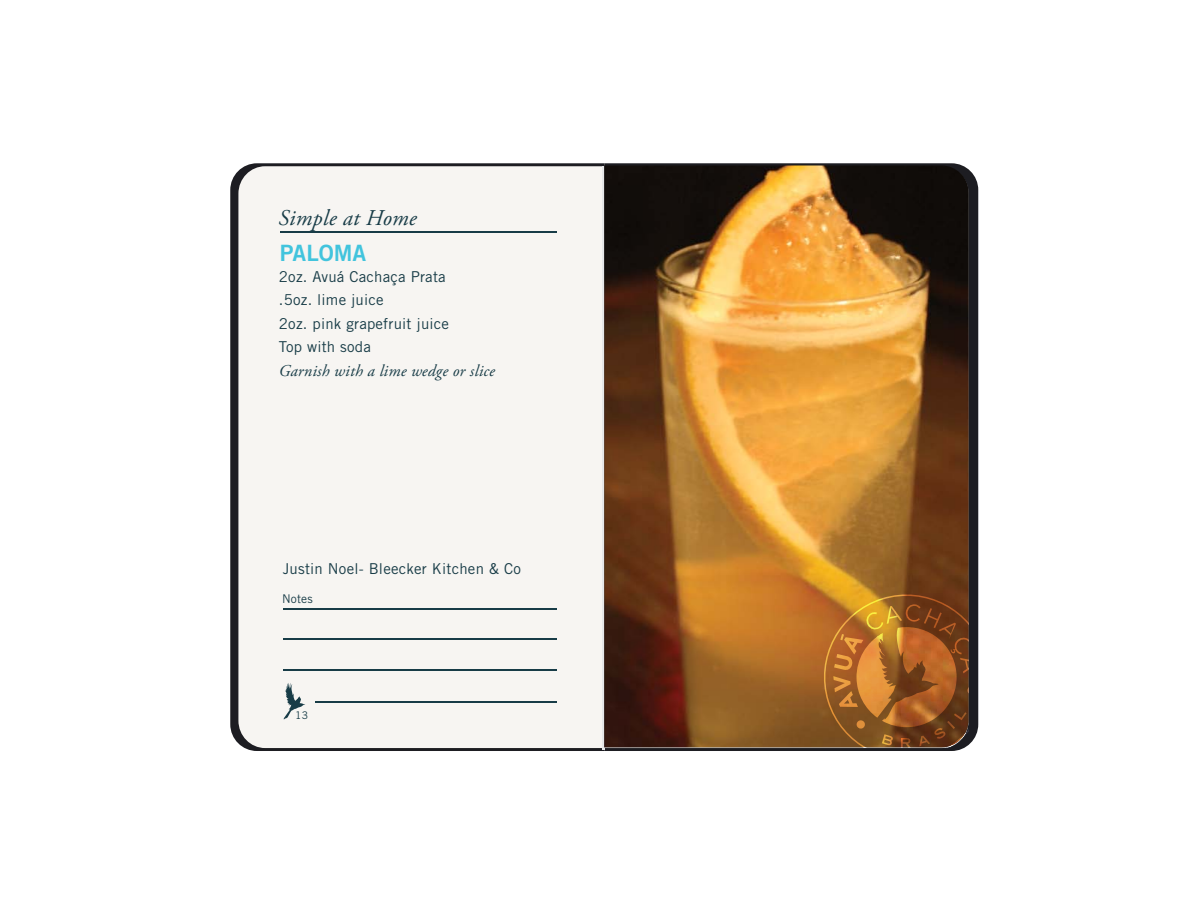
<style>
.page{position:relative;width:1188px;height:918px;background:#fff}
.page>*{position:absolute;margin:0;border:0;box-sizing:border-box;transform-origin:0 0}
.t1{font:italic 22.5px "Adobe Garamond Pro";letter-spacing:.015em;color:#183c47}
.t2{font:22.5px "Trade Gothic LT Std Bd 2";color:#42c4dd}
.t3{font:italic 16.5px "Adobe Garamond Pro";letter-spacing:.015em;color:#183c47}
.t4{font:15px/23.5px "Trade Gothic LT Std";letter-spacing:.015em;color:#183c47}
.t5{font:12px "Trade Gothic LT Std";letter-spacing:.015em;color:#183c47}
.t6{font:10.5px "Trade Gothic LT Std";color:#183c47}
</style>
<div class="page">
<svg style="left:604px;top:163px;width:374px;height:588px;background:#29292d"></svg>
<svg style="left:230px;top:163px;width:374px;height:588px;background:#2f2f34"></svg>
<div style="left:238px;top:166px;width:731px;height:582px;background:#f7f5f2;border-radius:27px"></div>
<hr style="left:602px;top:166px;width:3px;height:584px;background:#e6e7e8">
<hr style="left:280px;top:231px;width:276px;height:1px;background:#183c47">
<hr style="left:283px;top:608px;width:273px;height:1px;background:#183c47">
<hr style="left:283px;top:638px;width:273px;height:1px;background:#183c47">
<hr style="left:283px;top:669px;width:273px;height:1px;background:#183c47">
<hr style="left:315px;top:702px;width:241px;height:1px;background:#183c47">
<svg style="left:284px;top:683px;width:21px;height:36px"></svg>
<img style="left:604px;top:166px;width:365px;height:581px">
<svg style="left:824px;top:594px;width:145px;height:154px;background:#9e6025"></svg>
<h1 class="t1" style="left:279px;top:204px;width:140px">Simple at Home</h1>
<h1 class="t2" style="left:280px;top:239px;width:88px">PALOMA</h1>
<p class="t4" style="left:279px;top:265px;width:172px">2oz. Avuá Cachaça Prata .5oz. lime juice<br>2oz. pink grapefruit juice<br>Top with soda</p>
<p class="t3" style="left:279px;top:361px;width:218px">Garnish with a lime wedge or slice</p>
<p class="t4" style="left:283px;top:556px;width:240px">Justin Noel- Bleecker Kitchen &amp; Co</p>
<p class="t5" style="left:282px;top:592px;width:32px">Notes</p>
<p class="t6" style="left:295px;top:709px;width:14px">13</p>
</div>
